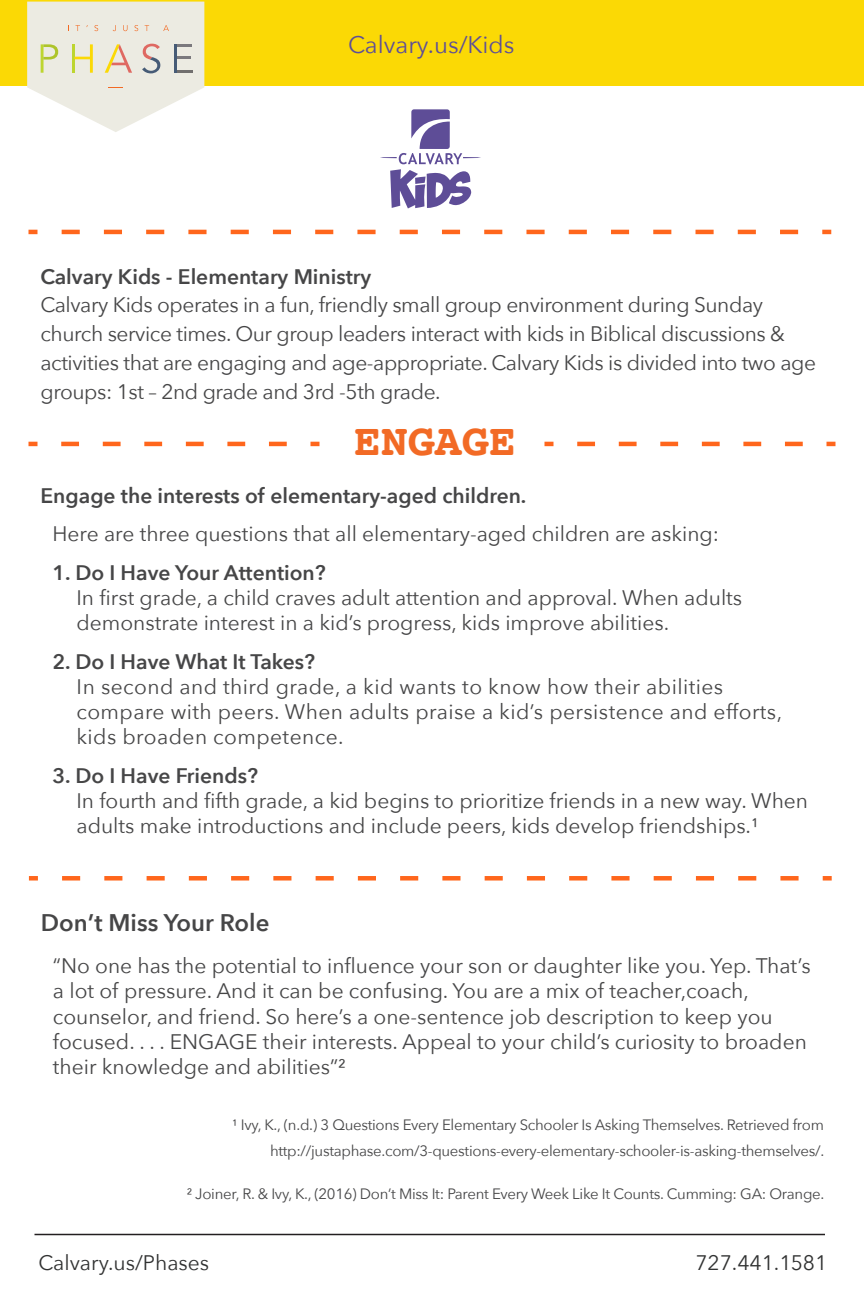
<style>
.page{position:relative;width:864px;height:1296px;background:#fff}
.page>*{position:absolute;margin:0;border:0;box-sizing:border-box;transform-origin:0 0}
.t1{font:700 45px "Courier";color:#f26a25}
.t2{font:600 24px "Avenir Next";color:#464647}
.t3{font:24px "Avenir Next";color:#5d4e98}
.t4{font:21px/25.2px "Avenir Next";color:#464647}
.t5{font:21px/28.8px "Avenir Next";letter-spacing:-.02em;color:#464647}
.t6{font:21px/25.2px "Avenir Next";letter-spacing:.02em;color:#464647}
.t7{font:600 21px "Avenir Next";color:#464647}
.t8{font:21px "Avenir Next";color:#313232}
.t9{font:15px/25.2px "Avenir Next";letter-spacing:-.02em;color:#464647;text-align:right}
</style>
<div class="page">
<div style="left:0;top:0;width:864px;height:85px;background:#fbd905"></div>
<svg style="left:27px;top:2px;width:177px;height:130px"></svg>
<svg style="left:28px;top:442px;width:10px;height:4px"></svg>
<svg style="left:61px;top:442px;width:226px;height:4px"></svg>
<svg style="left:310px;top:442px;width:10px;height:4px"></svg>
<svg style="left:544px;top:442px;width:10px;height:4px"></svg>
<svg style="left:577px;top:442px;width:226px;height:4px"></svg>
<svg style="left:826px;top:442px;width:10px;height:4px"></svg>
<div style="left:29px;top:876px;width:9px;height:5px;background:#ff661c"></div>
<svg style="left:62px;top:876px;width:737px;height:5px"></svg>
<div style="left:823px;top:876px;width:9px;height:5px;background:#ff661c"></div>
<svg style="left:28px;top:230px;width:10px;height:4px"></svg>
<svg style="left:62px;top:230px;width:737px;height:4px"></svg>
<svg style="left:822px;top:230px;width:9px;height:4px"></svg>
<svg style="left:380px;top:109px;width:101px;height:100px"></svg>
<hr style="left:34px;top:1234px;width:791px;height:1px;background:#231f20">
<p class="t3" style="left:348px;top:25px;width:168px">Calvary.us/Kids</p>
<p class="t7" style="left:40px;top:258px;width:332px">Calvary Kids - Elementary Ministry</p>
<p class="t5" style="left:40px;top:290px;width:777px">Calvary Kids operates in a fun, friendly small group environment during Sunday church service times. Our group leaders interact with kids in Biblical discussions &amp; activities that are engaging and age-appropriate. Calvary Kids is divided into two age groups: 1st – 2nd grade and 3rd -5th grade.</p>
<h1 class="t1" style="left:354px;top:405px;width:164px">ENGAGE</h1>
<p class="t7" style="left:40px;top:478px;width:487px">Engage the interests of elementary-aged children.</p>
<p class="t4" style="left:52px;top:521px;width:668px">Here are three questions that all elementary-aged children are asking:</p>
<p class="t7" style="left:52px;top:555px;width:275px">1. Do I Have Your Attention?</p>
<p class="t4" style="left:76px;top:584px;width:667px">In first grade, a child craves adult attention and approval. When adults demonstrate interest in a kid’s progress, kids improve abilities.</p>
<p class="t7" style="left:52px;top:643px;width:264px">2. Do I Have What It Takes?</p>
<p class="t6" style="left:76px;top:673px;width:707px">In second and third grade, a kid wants to know how their abilities compare with peers. When adults praise a kid’s persistence and efforts, kids broaden competence.</p>
<p class="t7" style="left:52px;top:757px;width:207px">3. Do I Have Friends?</p>
<p class="t4" style="left:76px;top:787px;width:733px">In fourth and fifth grade, a kid begins to prioritize friends in a new way. When adults make introductions and include peers, kids develop friendships.¹</p>
<p class="t2" style="left:41px;top:902px;width:230px">Don’t Miss Your Role</p>
<p class="t4" style="left:53px;top:952px;width:759px">“No one has the potential to influence your son or daughter like you. Yep. That’s a lot of pressure. And it can be confusing. You are a mix of teacher,coach, counselor, and friend. So here’s a one-sentence job description to keep you focused. . . . ENGAGE their interests. Appeal to your child’s curiosity to broaden their knowledge and abilities”²</p>
<p class="t9" style="left:232px;top:1112px;width:594px">¹ Ivy, K., (n.d.) 3 Questions Every Elementary Schooler Is Asking Themselves. Retrieved from http://justaphase.com/3-questions-every-elementary-schooler-is-asking-themselves/.</p>
<p class="t9" style="left:187px;top:1180px;width:639px">² Joiner, R. &amp; Ivy, K., (2016) Don’t Miss It: Parent Every Week Like It Counts. Cumming: GA: Orange.</p>
<p class="t8" style="left:38px;top:1245px;width:172px">Calvary.us/Phases</p>
<p class="t8" style="left:695px;top:1245px;width:133px">727.441.1581</p>
</div>
